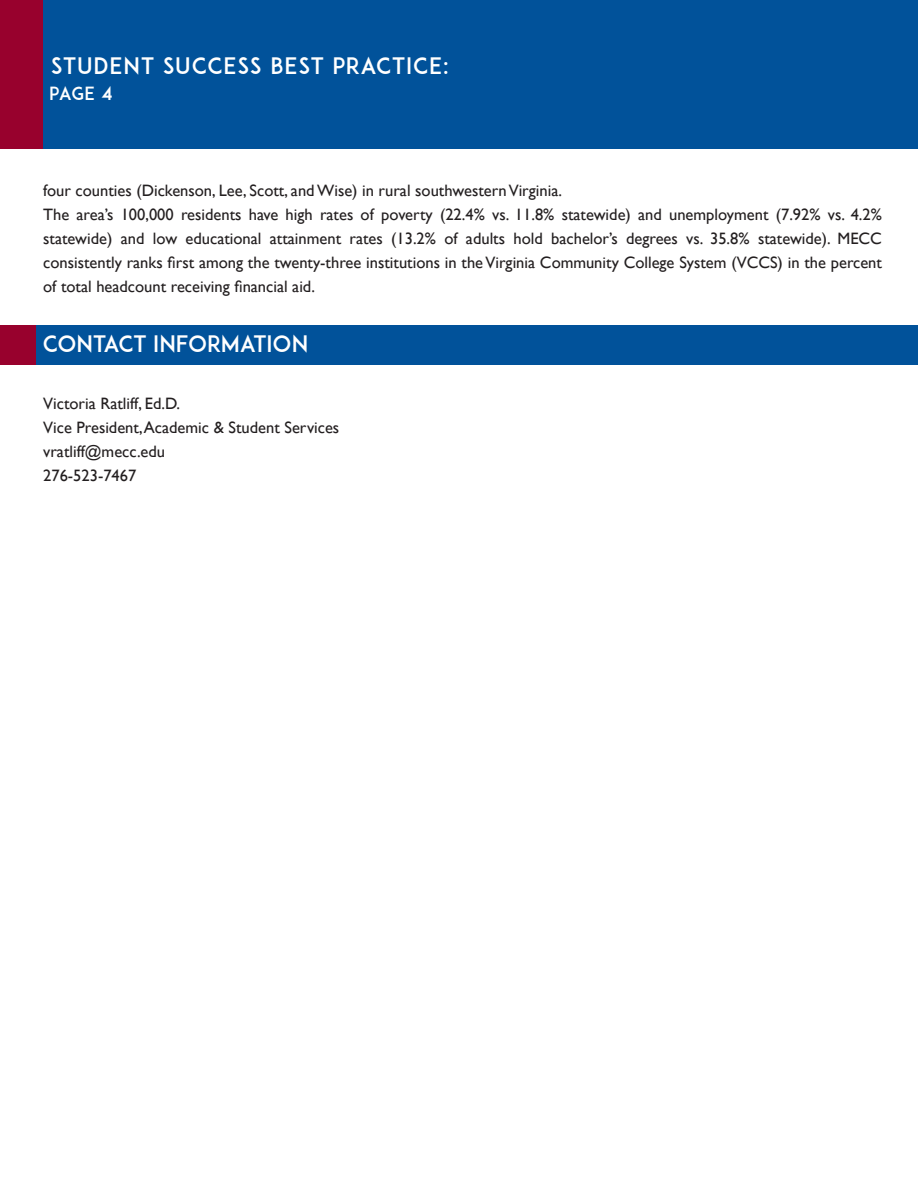
<style>
.page{position:relative;width:918px;height:1188px;background:#fff}
.page>*{position:absolute;margin:0;border:0;box-sizing:border-box;transform-origin:0 0}
.t1{font:22.5px "ADAM.CGPRO";letter-spacing:.04em;color:#fff}
.t2{font:22.5px "ADAM.CGPRO";letter-spacing:.015em;color:#fff}
.t3{font:18px "ADAM.CGPRO";color:#fff}
.t4{font:16.5px/24px "Gill Sans";color:#231f20}
</style>
<div class="page">
<div style="left:0;top:0;width:918px;height:148px;background:#01529a"></div>
<div style="left:0;top:0;width:42px;height:148px;background:#98012d"></div>
<div style="left:0;top:325px;width:36px;height:39px;background:#98012d"></div>
<div style="left:36px;top:325px;width:882px;height:39px;background:#01529a"></div>
<h1 class="t1" style="left:51px;top:53px;width:400px">STUDENT SUCCESS BEST PRACTICE:</h1>
<p class="t3" style="left:49px;top:82px;width:65px">page 4</p>
<p class="t4" style="left:43px;top:178px;width:840px">four counties (Dickenson, Lee, Scott, and Wise) in rural southwestern Virginia.<br>The area’s 100,000 residents have high rates of poverty (22.4% vs. 11.8% statewide) and unemployment (7.92% vs. 4.2% statewide) and low educational attainment rates (13.2% of adults hold bachelor’s degrees vs. 35.8% statewide). MECC consistently ranks first among the twenty-three institutions in the Virginia Community College System (VCCS) in the percent of total headcount receiving financial aid.</p>
<h1 class="t2" style="left:43px;top:330px;width:267px">CONTACT INFORMATION</h1>
<p class="t4" style="left:43px;top:391px;width:298px">Victoria Ratliff, Ed.D.<br>Vice President, Academic &amp; Student Services vratliff@mecc.edu<br>276-523-7467</p>
</div>
